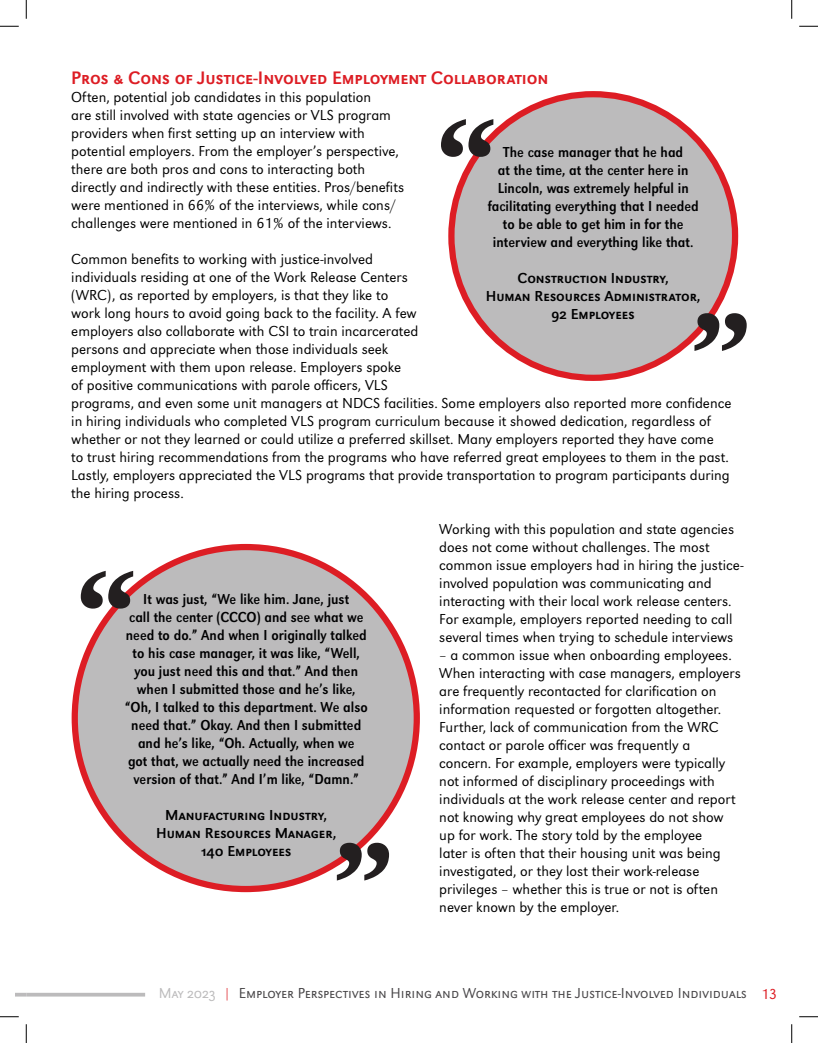
<style>
.page{position:relative;width:818px;height:1043px;background:#fff}
.page>*{position:absolute;margin:0;border:0;box-sizing:border-box;transform-origin:0 0}
.Subheader{font:18.75px "URW Grotesk SC";color:#dd1d24}
.t1{font:300 15px/18px "URW Grotesk";color:#000001}
.Quote_Text{font:15px/18px "URW Grotesk Ext Nar";color:#000001;text-align:center}
.Quote_industry{font:15px/18px "URW Grotesk SC";color:#000001;text-align:center}
.t2{font:300 15px "URW Grotesk SC";color:#484648}
.s1{color:#bcbbbc}
.s2{color:#dd1d24}
.s3{font-family:"URW Grotesk";color:#dd1d24}
</style>
<div class="page">
<svg style="left:15px;top:992px;width:11px;height:4px"></svg>
<svg style="left:26px;top:992px;width:119px;height:4px"></svg>
<div style="left:451px;top:94px;width:284px;height:284px;background:#bcbbbc;border-radius:50%"></div>
<div style="left:448px;top:91px;width:290px;height:290px;border:6px solid #dd1d24;border-radius:50%"></div>
<svg style="left:694px;top:313px;width:52px;height:38px"></svg>
<svg style="left:441px;top:119px;width:52px;height:38px"></svg>
<div style="left:75px;top:547px;width:342px;height:342px;background:#bcbbbc;border-radius:50%"></div>
<svg style="left:337px;top:842px;width:52px;height:38px"></svg>
<svg style="left:81px;top:571px;width:52px;height:37px"></svg>
<svg style="left:0;top:25px;width:19px;height:2px"></svg>
<svg style="left:799px;top:25px;width:19px;height:2px"></svg>
<svg style="left:0;top:1016px;width:19px;height:1px"></svg>
<svg style="left:799px;top:1016px;width:19px;height:1px"></svg>
<svg style="left:25px;top:0;width:2px;height:19px"></svg>
<svg style="left:25px;top:1024px;width:2px;height:18px"></svg>
<svg style="left:791px;top:0;width:1px;height:19px"></svg>
<svg style="left:791px;top:1024px;width:1px;height:18px"></svg>
<p class="Subheader" style="left:71px;top:67px;width:479px">Pros &amp; Cons of Justice-Involved Employment Collaboration</p>
<p class="t1" style="left:71px;top:88px;width:334px">Often, potential job candidates in this population<br>are still involved with state agencies or VLS program providers when first setting up an interview with potential employers. From the employer’s perspective, there are both pros and cons to interacting both directly and indirectly with these entities. Pros/benefits were mentioned in 66% of the interviews, while cons/ challenges were mentioned in 61% of the interviews.</p>
<p class="t1" style="left:71px;top:250px;width:661px">Common benefits to working with justice-involved<br>individuals residing at one of the Work Release Centers<br>(WRC), as reported by employers, is that they like to<br>work long hours to avoid going back to the facility. A few<br>employers also collaborate with CSI to train incarcerated<br>persons and appreciate when those individuals seek<br>employment with them upon release. Employers spoke<br>of positive communications with parole officers, VLS<br>programs, and even some unit managers at NDCS facilities. Some employers also reported more confidence in hiring individuals who completed VLS program curriculum because it showed dedication, regardless of whether or not they learned or could utilize a preferred skillset. Many employers reported they have come<br>to trust hiring recommendations from the programs who have referred great employees to them in the past.<br>Lastly, employers appreciated the VLS programs that provide transportation to program participants during the hiring process.</p>
<p class="t1" style="left:439px;top:520px;width:306px">Working with this population and state agencies does not come without challenges. The most common issue employers had in hiring the justice&shy;involved population was communicating and interacting with their local work release centers.<br>For example, employers reported needing to call several times when trying to schedule interviews</p>
<p class="t1" style="left:439px;top:646px;width:303px">– a common issue when onboarding employees.<br>When interacting with case managers, employers are frequently recontacted for clarification on information requested or forgotten altogether.<br>Further, lack of communication from the WRC contact or parole officer was frequently a concern. For example, employers were typically not informed of disciplinary proceedings with individuals at the work release center and report not knowing why great employees do not show up for work. The story told by the employee<br>later is often that their housing unit was being investigated, or they lost their work-release privileges – whether this is true or not is often never known by the employer.</p>
<p class="Quote_Text" style="left:487px;top:143px;width:213px">The case manager that he had<br>at the time, at the center here in<br>Lincoln, was extremely helpful in facilitating everything that I needed to be able to get him in for the interview and everything like that.</p>
<p class="Quote_industry" style="left:517px;top:269px;width:153px">Construction Industry,</p>
<p class="Quote_industry" style="left:485px;top:287px;width:216px">Human Resources Administrator,<br>92 Employees</p>
<p class="Quote_Text" style="left:143px;top:590px;width:207px">It was just, “We like him. Jane, just</p>
<p class="Quote_Text" style="left:125px;top:608px;width:244px">call the center (CCCO) and see what we need to do.” And when I originally talked to his case manager, it was like, “Well, you just need this and that.” And then when I submitted those and he’s like, “Oh, I talked to this department. We also need that.” Okay. And then I submitted and he’s like, “Oh. Actually, when we<br>got that, we actually need the increased version of that.” And I’m like, “Damn.”</p>
<p class="Quote_industry" style="left:165px;top:805px;width:163px">Manufacturing Industry,</p>
<p class="Quote_industry" style="left:156px;top:823px;width:182px">Human Resources Manager,</p>
<p class="Quote_industry" style="left:201px;top:841px;width:92px">140 Employees</p>
<p class="t2" style="left:159px;top:984px;width:620px"><span class="s1">May 2023</span> <span class="s2">|</span> Employer Perspectives in Hiring and Working with the Justice-Involved Individuals <span class="s3">13</span></p>
</div>
